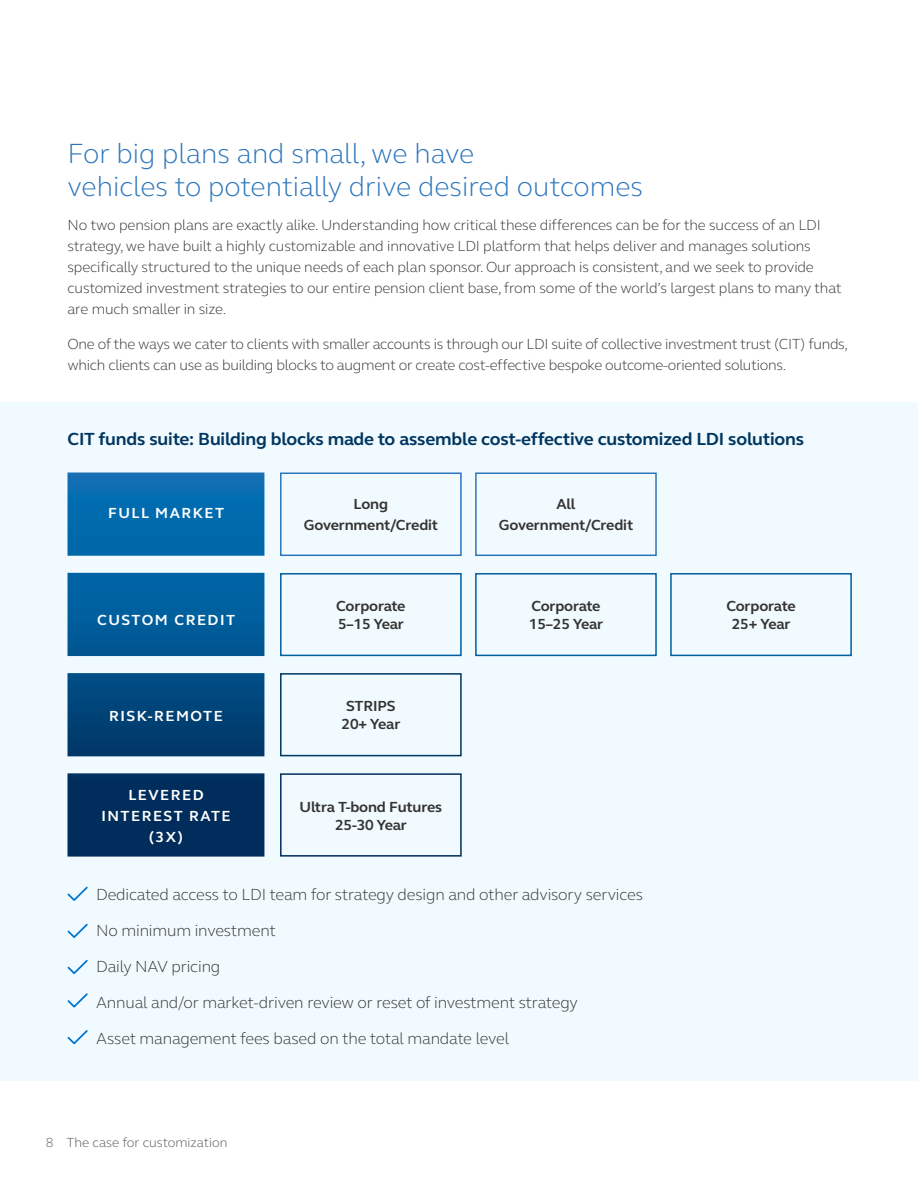
<style>
.page{position:relative;width:918px;height:1188px;background:#fff}
.page>*{position:absolute;margin:0;border:0;box-sizing:border-box;transform-origin:0 0}
.t1{font:300 28.5px/33px "FS Elliot Pro";color:#2b75bb}
.t2{font:700 18px "FS Elliot Pro";letter-spacing:-.01em;color:#003660}
.P_10_14{font:300 16.5px "FS Elliot Pro";letter-spacing:-.01em;color:#343433}
.P_10_14-2{font:300 15px/21px "FS Elliot Pro";letter-spacing:-.01em;color:#343433}
.P_10_14-3{font:700 15px/18px "FS Elliot Pro";letter-spacing:-.01em;color:#343433;text-align:center}
.t3{font:700 15px/21px "FS Elliot Pro";letter-spacing:.1em;color:#fff;text-align:center}
.t4{font:300 13.5px "FS Elliot Pro";color:#575453}
</style>
<div class="page">
<div style="left:0;top:403px;width:918px;height:678px;background:#f1fafe"></div>
<svg style="left:68px;top:472px;width:196px;height:385px;background:#216597"></svg>
<div style="left:280px;top:472px;width:182px;height:84px;border:2px solid #2b75bb"></div>
<div style="left:475px;top:472px;width:182px;height:84px;border:2px solid #2b75bb"></div>
<div style="left:280px;top:573px;width:182px;height:83px;border:2px solid #005f9e"></div>
<div style="left:475px;top:573px;width:182px;height:83px;border:2px solid #005f9e"></div>
<div style="left:670px;top:573px;width:182px;height:83px;border:2px solid #005f9e"></div>
<div style="left:280px;top:673px;width:182px;height:83px;border:2px solid #003660"></div>
<div style="left:280px;top:773px;width:182px;height:84px;border:2px solid #002d5b"></div>
<svg style="left:67px;top:886px;width:21px;height:15px"></svg>
<svg style="left:67px;top:923px;width:21px;height:15px"></svg>
<svg style="left:67px;top:993px;width:21px;height:15px"></svg>
<svg style="left:67px;top:1030px;width:21px;height:15px"></svg>
<svg style="left:67px;top:960px;width:21px;height:14px"></svg>
<h1 class="t1" style="left:68px;top:136px;width:577px">For big plans and small, we have<br>vehicles to potentially drive desired outcomes</h1>
<p class="P_10_14-2" style="left:68px;top:214px;width:776px">No two pension plans are exactly alike. Understanding how critical these differences can be for the success of an LDI strategy, we have built a highly customizable and innovative LDI platform that helps deliver and manages solutions specifically structured to the unique needs of each plan sponsor. Our approach is consistent, and we seek to provide customized investment strategies to our entire pension client base, from some of the world’s largest plans to many that are much smaller in size.</p>
<p class="P_10_14-2" style="left:68px;top:333px;width:782px">One of the ways we cater to clients with smaller accounts is through our LDI suite of collective investment trust (CIT) funds, which clients can use as building blocks to augment or create cost-effective bespoke outcome-oriented solutions.</p>
<h3 class="t2" style="left:68px;top:427px;width:738px">CIT funds suite: Building blocks made to assemble cost-effective customized LDI solutions</h3>
<p class="t3" style="left:108px;top:502px;width:118px">FULL MARKET</p>
<p class="P_10_14-3" style="left:304px;top:494px;width:136px;line-height:21px">Long<br>Government/Credit</p>
<p class="P_10_14-3" style="left:499px;top:494px;width:136px;line-height:21px">All<br>Government/Credit</p>
<p class="t3" style="left:97px;top:609px;width:139px">CUSTOM CREDIT</p>
<p class="t3" style="left:109px;top:705px;width:115px">RISK-REMOTE</p>
<p class="t3" style="left:101px;top:784px;width:131px">LEVERED<br>INTEREST RATE (3X)</p>
<p class="P_10_14-3" style="left:336px;top:597px;width:71px;text-align:left">Corporate<br>5–15 Year</p>
<p class="P_10_14-3" style="left:529px;top:597px;width:76px;text-align:left">Corporate<br>15–25 Year</p>
<p class="P_10_14-3" style="left:726px;top:597px;width:71px">Corporate<br>25+ Year</p>
<p class="P_10_14-3" style="left:342px;top:697px;width:60px">STRIPS<br>20+ Year</p>
<p class="P_10_14-3" style="left:300px;top:797px;width:144px">Ultra T-bond Futures<br>25-30 Year</p>
<p class="P_10_14" style="left:96px;top:883px;width:548px">Dedicated access to LDI team for strategy design and other advisory services</p>
<p class="P_10_14" style="left:96px;top:919px;width:181px">No minimum investment</p>
<p class="P_10_14" style="left:96px;top:955px;width:126px">Daily NAV pricing</p>
<p class="P_10_14" style="left:96px;top:991px;width:483px">Annual and/or market-driven review or reset of investment strategy</p>
<p class="P_10_14" style="left:96px;top:1027px;width:415px">Asset management fees based on the total mandate level</p>
<p class="t4" style="left:46px;top:1134px;width:183px">8 The case for customization</p>
</div>
